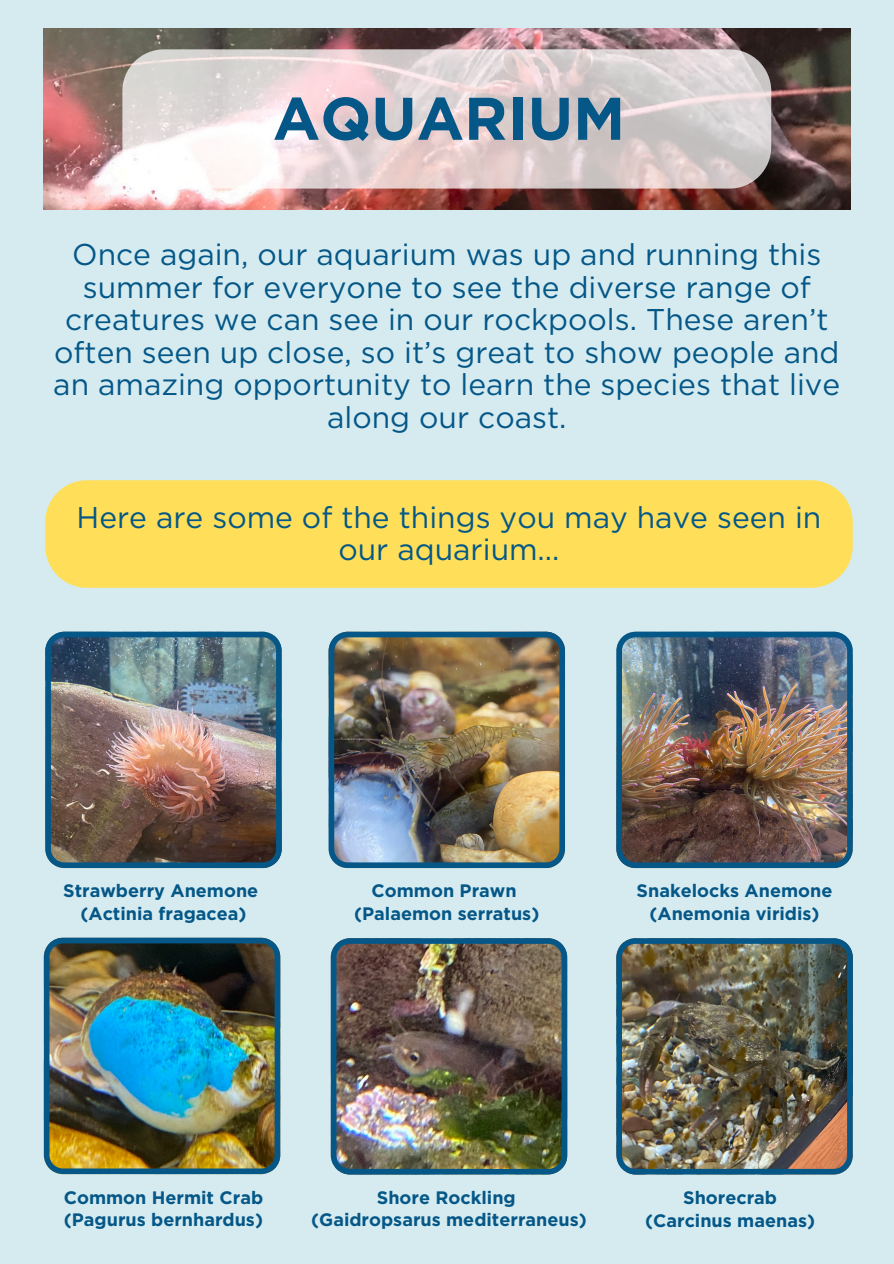
<style>
.page{position:relative;width:894px;height:1264px;background:#fff}
.page>*{position:absolute;margin:0;border:0;box-sizing:border-box;transform-origin:0 0}
.t1{font:700 60px "Gotham";color:#045787}
.t2{font:30px/32.7px "Gotham";color:#045787;text-align:center}
.t3{font:700 18px "Gotham";color:#045787}
</style>
<div class="page">
<div style="left:0;top:0;width:893px;height:1263px;background:#d5ebf0"></div>
<img style="left:44px;top:28px;width:805px;height:181px">
<svg style="left:122px;top:49px;width:649px;height:139px;background:#e0d4d4"></svg>
<div style="left:45px;top:480px;width:807px;height:108px;background:#ffde59"></div>
<img style="left:616px;top:631px;width:236px;height:237px">
<img style="left:45px;top:631px;width:236px;height:237px">
<img style="left:328px;top:631px;width:237px;height:237px">
<img style="left:44px;top:937px;width:236px;height:237px">
<img style="left:331px;top:938px;width:236px;height:236px">
<img style="left:616px;top:938px;width:236px;height:236px">
<h2 class="t1" style="left:273px;top:82px;width:354px">AQUARIUM</h2>
<h2 class="t2" style="left:53px;top:238px;width:788px">Once again, our aquarium was up and running this summer for everyone to see the diverse range of creatures we can see in our rockpools. These aren’t often seen up close, so it’s great to show people and an amazing opportunity to learn the species that live along our coast.</h2>
<h1 class="t2" style="left:77px;top:500px;width:746px">Here are some of the things you may have seen in our aquarium...</h1>
<p class="t3" style="left:63px;top:880px;width:196px">Strawberry Anemone</p>
<p class="t3" style="left:80px;top:902px;width:167px">(Actinia fragacea)</p>
<p class="t3" style="left:371px;top:880px;width:146px">Common Prawn</p>
<p class="t3" style="left:354px;top:902px;width:186px">(Palaemon serratus)</p>
<p class="t3" style="left:636px;top:880px;width:197px">Snakelocks Anemone</p>
<p class="t3" style="left:649px;top:902px;width:172px">(Anemonia viridis)</p>
<p class="t3" style="left:64px;top:1186px;width:201px">Common Hermit Crab</p>
<p class="t3" style="left:64px;top:1208px;width:200px">(Pagurus bernhardus)</p>
<p class="t3" style="left:377px;top:1186px;width:140px">Shore Rockling</p>
<p class="t3" style="left:311px;top:1208px;width:277px">(Gaidropsarus mediterraneus)</p>
<p class="t3" style="left:683px;top:1187px;width:95px">Shorecrab</p>
<p class="t3" style="left:645px;top:1209px;width:171px">(Carcinus maenas)</p>
</div>
